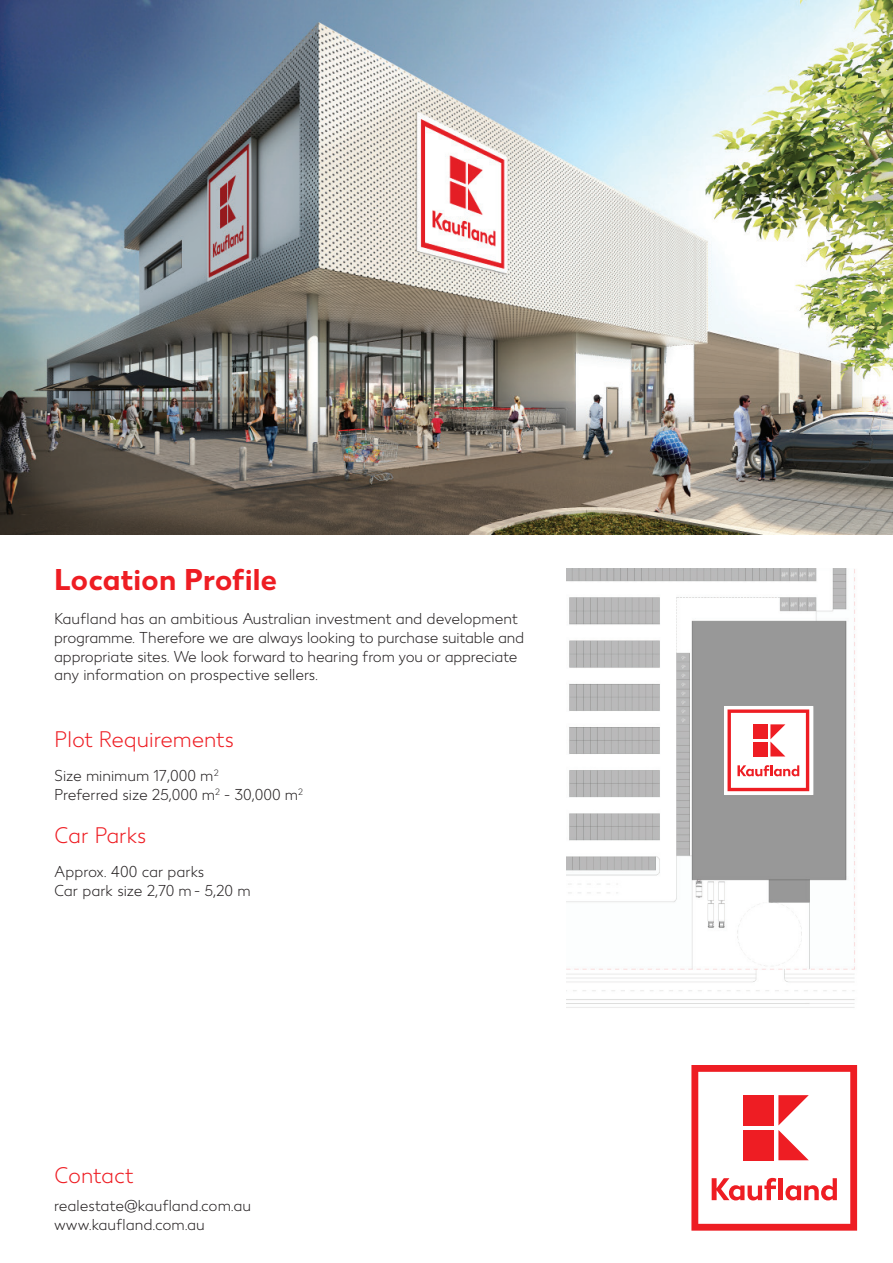
<style>
.page{position:relative;width:893px;height:1263px;background:#fff}
.page>*{position:absolute;margin:0;border:0;box-sizing:border-box;transform-origin:0 0}
.t1{font:700 30px "Kaufland";color:#ee1d23}
.t2{font:300 22.5px "Kaufland";color:#ee1d23}
.t3{font:300 15.75px/18.9px "Kaufland";letter-spacing:-.01em;color:#231f20}
</style>
<div class="page">
<img style="left:0;top:0;width:893px;height:535px">
<svg style="left:691px;top:1065px;width:166px;height:165px"></svg>
<div style="left:778px;top:1178px;width:5px;height:22px;background:#ee1d23"></div>
<img style="left:567px;top:569px;width:288px;height:439px">
<div style="left:724px;top:706px;width:89px;height:88px;background:linear-gradient(to right,#fff,#fff)"></div>
<svg style="left:727px;top:709px;width:82px;height:82px"></svg>
<h1 class="t1" style="left:54px;top:561px;width:225px">Location Profile</h1>
<p class="t3" style="left:54px;top:609px;width:472px">Kaufland has an ambitious Australian investment and development programme. Therefore we are always looking to purchase suitable and appropriate sites. We look forward to hearing from you or appreciate any information on prospective sellers.</p>
<h2 class="t2" style="left:54px;top:726px;width:181px">Plot Requirements</h2>
<p class="t3" style="left:54px;top:767px;width:250px">Size minimum 17,000 m<sup>2<br></sup>Preferred size 25,000 m<sup>2</sup> - 30,000 m<sup>2</sup></p>
<h2 class="t2" style="left:54px;top:822px;width:94px">Car Parks</h2>
<p class="t3" style="left:54px;top:863px;width:198px">Approx. 400 car parks<br>Car park size 2,70 m - 5,20 m</p>
<h2 class="t2" style="left:54px;top:1162px;width:81px">Contact</h2>
<p class="t3" style="left:54px;top:1196px;width:198px">realestate@kaufland.com.au www.kaufland.com.au</p>
</div>
